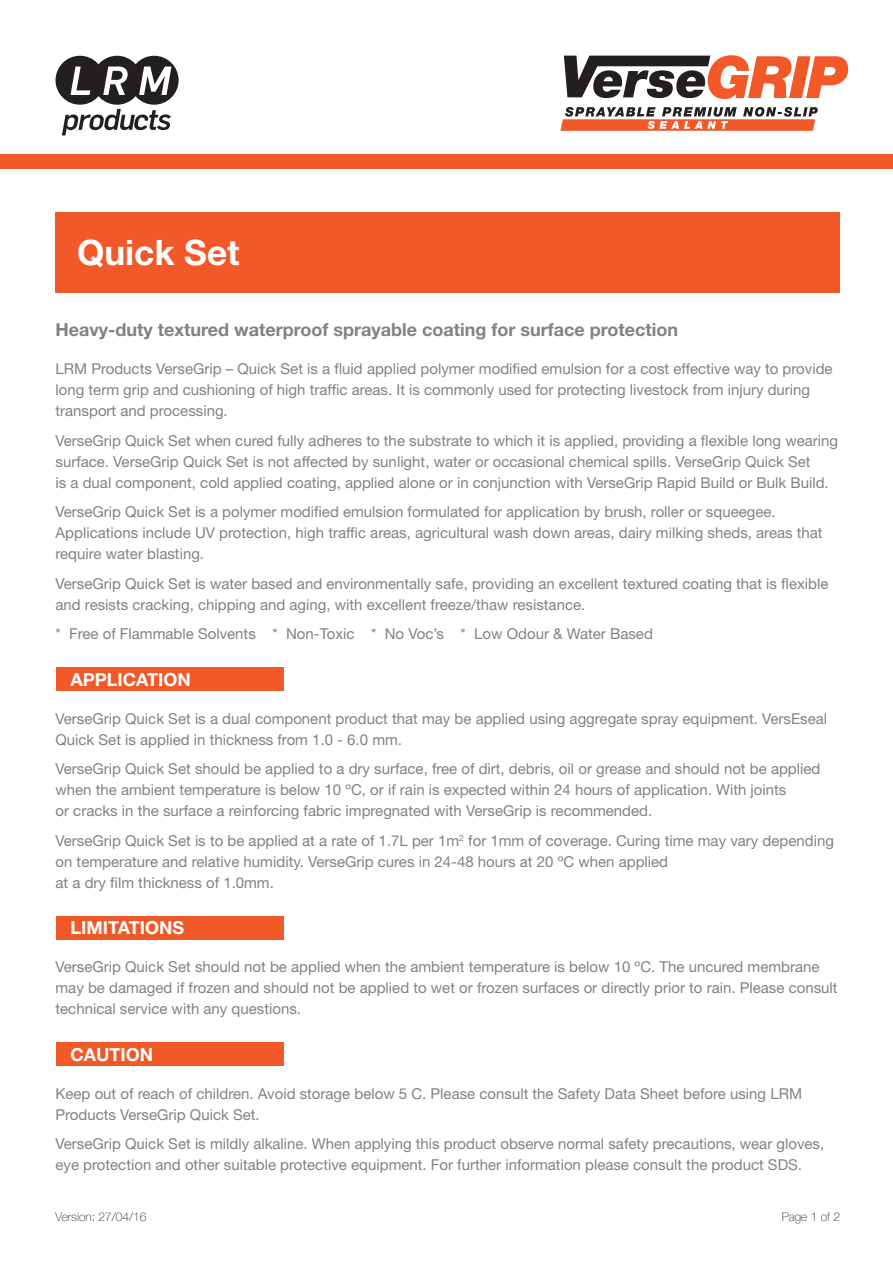
<style>
.page{position:relative;width:893px;height:1263px;background:#fff}
.page>*{position:absolute;margin:0;border:0;box-sizing:border-box;transform-origin:0 0}
.t1{font:700 35.1px "Helvetica Neue LT Std";color:#fff}
.t2{font:700 18px "Helvetica Neue LT Std";color:#808285}
.t3{font:700 18px "Helvetica Neue LT Std";color:#fff}
.t4{font:15px/21px "Helvetica Neue LT Std";color:#808285}
.t5{font:100 12px "Helvetica Neue";color:#231f20}
</style>
<div class="page">
<div style="left:56px;top:1042px;width:228px;height:24px;background:#f15929"></div>
<div style="left:56px;top:916px;width:228px;height:24px;background:#f15929"></div>
<div style="left:56px;top:667px;width:228px;height:24px;background:#f15929"></div>
<div style="left:0;top:154px;width:893px;height:15px;background:#f15929"></div>
<div style="left:56px;top:212px;width:784px;height:80px;background:#f15929"></div>
<svg style="left:62px;top:109px;width:109px;height:26px"></svg>
<div style="left:56px;top:56px;width:48px;height:49px;background:#231f20;border-radius:50%"></div>
<div style="left:93px;top:56px;width:49px;height:49px;background:#231f20;border-radius:50%"></div>
<div style="left:130px;top:56px;width:49px;height:49px;background:#231f20;border-radius:50%"></div>
<svg style="left:139px;top:67px;width:32px;height:28px"></svg>
<svg style="left:71px;top:67px;width:19px;height:28px"></svg>
<svg style="left:103px;top:67px;width:25px;height:28px"></svg>
<svg style="left:564px;top:55px;width:284px;height:44px"></svg>
<svg style="left:560px;top:107px;width:258px;height:24px"></svg>
<h1 class="t1" style="left:77px;top:231px;width:164px">Quick Set</h1>
<p class="t2" style="left:56px;top:318px;width:624px">Heavy-duty textured waterproof sprayable coating for surface protection</p>
<p class="t4" style="left:56px;top:358px;width:779px">LRM Products VerseGrip – Quick Set is a fluid applied polymer modified emulsion for a cost effective way to provide long term grip and cushioning of high traffic areas. It is commonly used for protecting livestock from injury during transport and processing.</p>
<p class="t4" style="left:56px;top:429px;width:784px">VerseGrip Quick Set when cured fully adheres to the substrate to which it is applied, providing a flexible long wearing surface. VerseGrip Quick Set is not affected by sunlight, water or occasional chemical spills. VerseGrip Quick Set<br>is a dual component, cold applied coating, applied alone or in conjunction with VerseGrip Rapid Build or Bulk Build.</p>
<p class="t4" style="left:56px;top:501px;width:769px">VerseGrip Quick Set is a polymer modified emulsion formulated for application by brush, roller or squeegee.<br>Applications include UV protection, high traffic areas, agricultural wash down areas, dairy milking sheds, areas that require water blasting.</p>
<p class="t4" style="left:56px;top:572px;width:774px">VerseGrip Quick Set is water based and environmentally safe, providing an excellent textured coating that is flexible and resists cracking, chipping and aging, with excellent freeze/thaw resistance.</p>
<p class="t4" style="left:56px;top:623px;width:599px">* Free of Flammable Solvents * Non-Toxic * No Voc’s * Low Odour &amp; Water Based</p>
<p class="t3" style="left:71px;top:668px;width:122px">APPLICATION</p>
<p class="t4" style="left:56px;top:707px;width:773px">VerseGrip Quick Set is a dual component product that may be applied using aggregate spray equipment. VersEseal<br>Quick Set is applied in thickness from 1.0 - 6.0 mm.</p>
<p class="t4" style="left:56px;top:758px;width:766px">VerseGrip Quick Set should be applied to a dry surface, free of dirt, debris, oil or grease and should not be applied when the ambient temperature is below 10 ºC, or if rain is expected within 24 hours of application. With joints<br>or cracks in the surface a reinforcing fabric impregnated with VerseGrip is recommended.</p>
<p class="t4" style="left:56px;top:830px;width:780px">VerseGrip Quick Set is to be applied at a rate of 1.7L per 1m<sup>2</sup> for 1mm of coverage. Curing time may vary depending on temperature and relative humidity. VerseGrip cures in 24-48 hours at 20 ºC when applied<br>at a dry film thickness of 1.0mm.</p>
<p class="t3" style="left:71px;top:917px;width:115px">LIMITATIONS</p>
<p class="t4" style="left:56px;top:956px;width:784px">VerseGrip Quick Set should not be applied when the ambient temperature is below 10 ºC. The uncured membrane may be damaged if frozen and should not be applied to wet or frozen surfaces or directly prior to rain. Please consult technical service with any questions.</p>
<p class="t3" style="left:71px;top:1043px;width:84px">CAUTION</p>
<p class="t4" style="left:56px;top:1083px;width:748px">Keep out of reach of children. Avoid storage below 5 C. Please consult the Safety Data Sheet before using LRM<br>Products VerseGrip Quick Set.</p>
<p class="t4" style="left:56px;top:1133px;width:770px">VerseGrip Quick Set is mildly alkaline. When applying this product observe normal safety precautions, wear gloves, eye protection and other suitable protective equipment. For further information please consult the product SDS.</p>
<p class="t5" style="left:56px;top:1207px;width:92px">Version: 27/04/16</p>
<p class="t5" style="left:782px;top:1207px;width:60px">Page 1 of 2</p>
</div>
